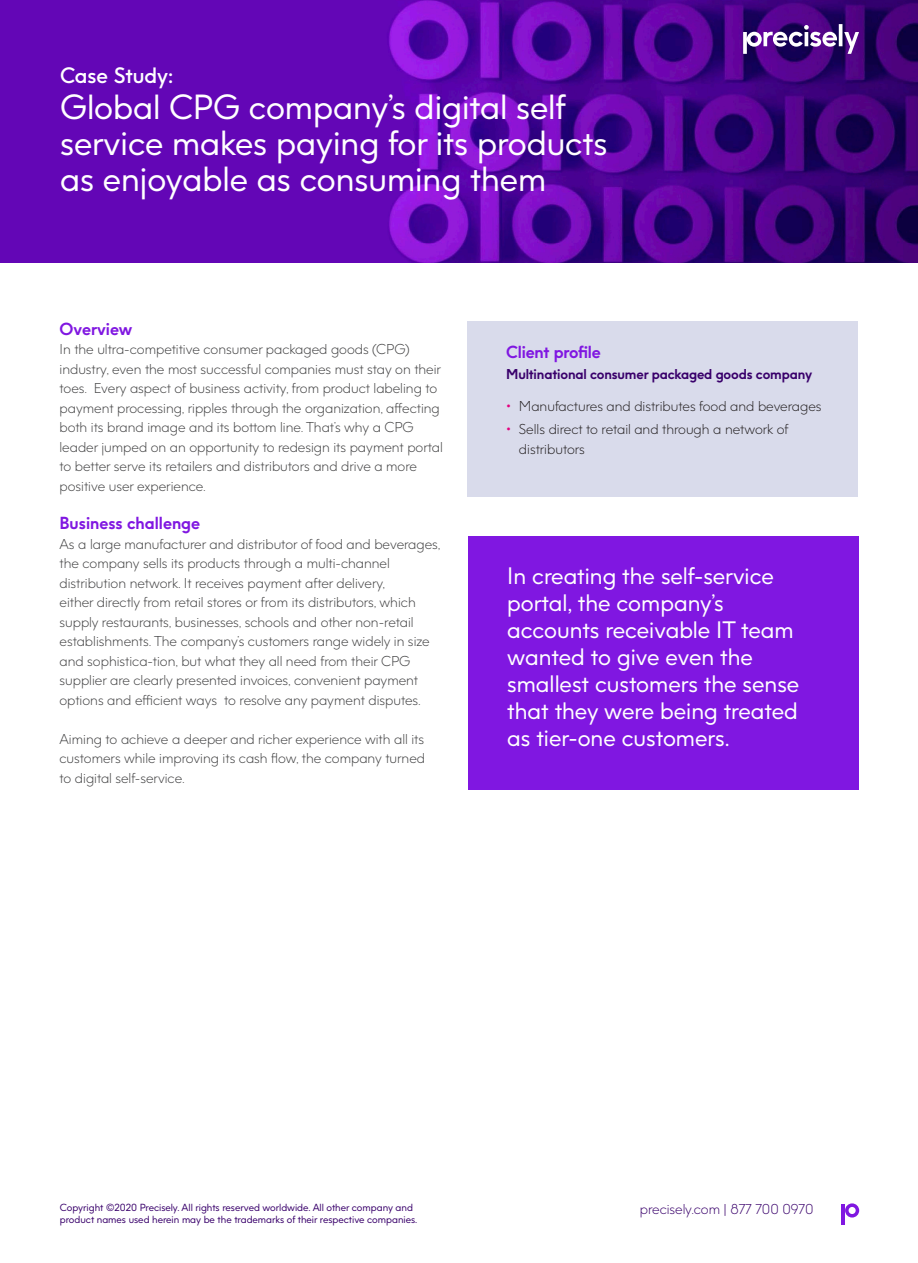
<style>
.page{position:relative;width:918px;height:1263px;background:#fff}
.page>*{position:absolute;margin:0;border:0;box-sizing:border-box;transform-origin:0 0}
.t1{font:33px/36px "Precisely";color:#fff}
.Body{font:22.5px/27px "Precisely";color:#fff}
.t2{font:600 21px "Precisely";color:#fff}
.Paragraph_Style_1{font:700 16.5px "Precisely";color:#8017e1}
.Paragraph_Style_1-2{font:300 13.5px/19.5px "Precisely";color:#3e3e3f}
.t3{font:300 13.5px/19.5px "Precisely";color:#231f20}
.t4{font:700 13.5px "Precisely";letter-spacing:-.01em;color:#39006b}
.t5{font:300 13.5px "Precisely";color:#39006b}
.t6{font:9.75px "Precisely";color:#39006b}
.s1{font-weight:400;color:#e5007e}
</style>
<div class="page">
<div style="left:469px;top:536px;width:390px;height:254px;background:#8017e1"></div>
<div style="left:468px;top:321px;width:390px;height:176px;background:#d9dbeb"></div>
<svg style="left:845px;top:1203px;width:14px;height:14px"></svg>
<hr style="left:842px;top:1204px;width:3px;height:20px;background:#8017e1">
<img style="left:0;top:0;width:918px;height:263px">
<svg style="left:743px;top:24px;width:116px;height:30px"></svg>
<p class="t2" style="left:60px;top:62px;width:115px">Case Study:</p>
<p class="t1" style="left:60px;top:89px;width:549px">Global CPG company’s digital self service makes paying for its products as enjoyable as consuming them</p>
<p class="Paragraph_Style_1" style="left:60px;top:318px;width:74px">Overview</p>
<p class="Paragraph_Style_1-2" style="left:60px;top:340px;width:385px">In the ultra-competitive consumer packaged goods (CPG) industry, even the most successful companies must stay on their toes. Every aspect of business activity, from product labeling to payment processing, ripples through the organization, affecting both its brand image and its bottom line. That’s why a CPG leader jumped on an opportunity to redesign its payment portal to better serve its retailers and distributors and drive a more positive user experience.</p>
<p class="Paragraph_Style_1" style="left:60px;top:512px;width:142px">Business challenge</p>
<p class="Paragraph_Style_1-2" style="left:60px;top:534px;width:383px">As a large manufacturer and distributor of food and beverages, the company sells its products through a multi-channel distribution network. It receives payment after delivery,<br>either directly from retail stores or from its distributors, which supply restaurants, businesses, schools and other non-retail establishments. The company’s customers range widely in size and sophistica-tion, but what they all need from their CPG supplier are clearly presented invoices, convenient payment options and efficient ways to resolve any payment disputes.</p>
<p class="Paragraph_Style_1-2" style="left:60px;top:729px;width:367px;text-align:justify">Aiming to achieve a deeper and richer experience with all its customers while improving its cash flow, the company turned to digital self-service.</p>
<p class="Paragraph_Style_1" style="left:506px;top:342px;width:96px">Client profile</p>
<p class="t4" style="left:506px;top:366px;width:308px">Multinational consumer packaged goods company</p>
<p class="t3" style="left:506px;top:396px;width:317px"><span class="s1">•</span> Manufactures and distributes food and beverages</p>
<p class="t3" style="left:519px;top:420px;width:271px;text-indent:-13px"><span class="s1">•</span> Sells direct to retail and through a network of distributors</p>
<p class="Body" style="left:507px;top:562px;width:293px">In creating the self-service portal, the company’s accounts receivable IT team wanted to give even the smallest customers the sense that they were being treated as tier-one customers.</p>
<p class="t6" style="left:60px;top:1201px;width:355px">Copyright ©2020 Precisely. All rights reserved worldwide. All other company and</p>
<p class="t5" style="left:640px;top:1201px;width:175px">precisely.com | 877 700 0970</p>
<p class="t6" style="left:60px;top:1213px;width:359px">product names used herein may be the trademarks of their respective companies.</p>
</div>
